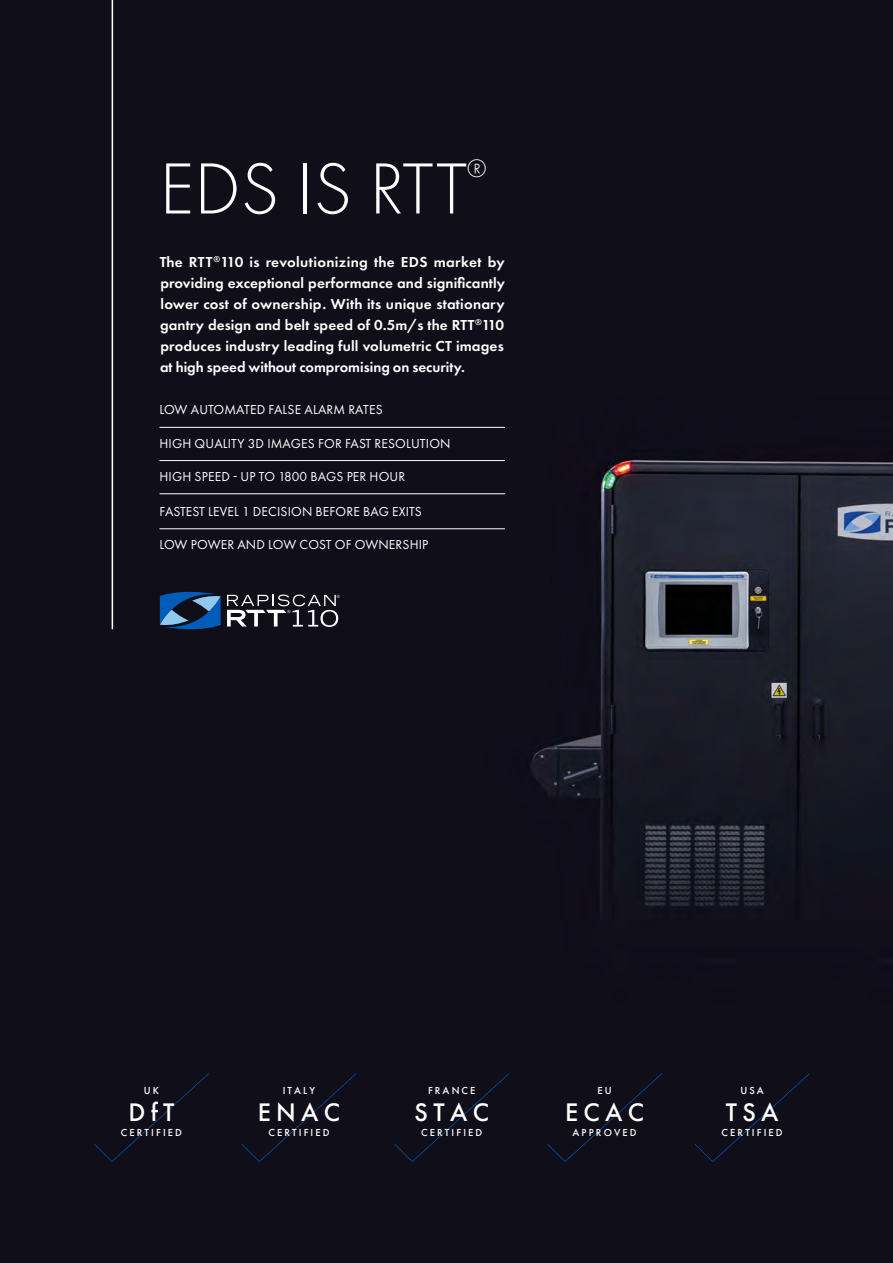
<style>
.page{position:relative;width:893px;height:1263px;background:#fff}
.page>*{position:absolute;margin:0;border:0;box-sizing:border-box;transform-origin:0 0}
.t1{font:300 75px "Futura PT";color:#fff}
.t2{font:500 26.4px "Futura PT";letter-spacing:.2em;color:#fff}
.t3{font:300 26.25px "Futura PT";color:#fff}
.t4{font:600 15px/21px "Futura PT";color:#fff;text-align:justify}
.t5{font:13.5px "Futura PT";letter-spacing:.01em;color:#fff}
.t6{font:500 10.5px "Futura PT";letter-spacing:.2em;color:#fff}
</style>
<div class="page">
<img style="left:0;top:0;width:893px;height:1263px">
<hr style="left:112px;top:0;width:1px;height:629px;background:#fff">
<hr style="left:159px;top:427px;width:346px;height:1px;background:#fff">
<hr style="left:159px;top:460px;width:346px;height:1px;background:#fff">
<hr style="left:159px;top:493px;width:346px;height:1px;background:#fff">
<hr style="left:159px;top:528px;width:346px;height:1px;background:#fff">
<svg style="left:160px;top:588px;width:61px;height:45px;background:#1e4977"></svg>
<svg style="left:227px;top:594px;width:113px;height:33px"></svg>
<div style="left:94px;top:1073px;width:115px;height:89px;background:#100e19"></div>
<div style="left:242px;top:1073px;width:114px;height:89px;background:#100e19"></div>
<div style="left:394px;top:1073px;width:115px;height:89px;background:#100e19"></div>
<div style="left:547px;top:1073px;width:115px;height:89px;background:#100e19"></div>
<div style="left:695px;top:1073px;width:114px;height:89px;background:#100e19"></div>
<h1 class="t1" style="left:159px;top:146px;width:309px">EDS IS RTT</h1>
<h3 class="t3" style="left:467px;top:154px;width:21px">®</h3>
<p class="t4" style="left:160px;top:252px;width:347px">The RTT<sup>®</sup>110 is revolutionizing the EDS market by providing exceptional performance and significantly lower cost of ownership. With its unique stationary gantry design and belt speed of 0.5m/s the RTT<sup>®</sup>110 produces industry leading full volumetric CT images at high speed without compromising on security.</p>
<p class="t5" style="left:160px;top:402px;width:225px">LOW AUTOMATED FALSE ALARM RATES</p>
<p class="t5" style="left:160px;top:435px;width:292px">HIGH QUALITY 3D IMAGES FOR FAST RESOLUTION</p>
<p class="t5" style="left:160px;top:468px;width:247px">HIGH SPEED - UP TO 1800 BAGS PER HOUR</p>
<p class="t5" style="left:160px;top:503px;width:264px">FASTEST LEVEL 1 DECISION BEFORE BAG EXITS</p>
<p class="t5" style="left:160px;top:536px;width:270px">LOW POWER AND LOW COST OF OWNERSHIP</p>
<p class="t6" style="left:144px;top:1084px;width:17px">UK</p>
<h2 class="t2" style="left:128px;top:1096px;width:47px">DfT</h2>
<p class="t6" style="left:121px;top:1126px;width:63px">CERTIFIED</p>
<p class="t6" style="left:283px;top:1084px;width:34px">ITALY</p>
<h2 class="t2" style="left:258px;top:1096px;width:84px">ENAC</h2>
<p class="t6" style="left:268px;top:1126px;width:63px">CERTIFIED</p>
<p class="t6" style="left:428px;top:1084px;width:49px">FRANCE</p>
<h2 class="t2" style="left:415px;top:1096px;width:76px">STAC</h2>
<p class="t6" style="left:421px;top:1126px;width:63px">CERTIFIED</p>
<p class="t6" style="left:597px;top:1084px;width:16px">EU</p>
<h2 class="t2" style="left:565px;top:1096px;width:81px">ECAC</h2>
<p class="t6" style="left:572px;top:1126px;width:66px">APPROVED</p>
<p class="t6" style="left:740px;top:1084px;width:25px">USA</p>
<h2 class="t2" style="left:726px;top:1096px;width:54px">TSA</h2>
<p class="t6" style="left:721px;top:1126px;width:63px">CERTIFIED</p>
</div>
